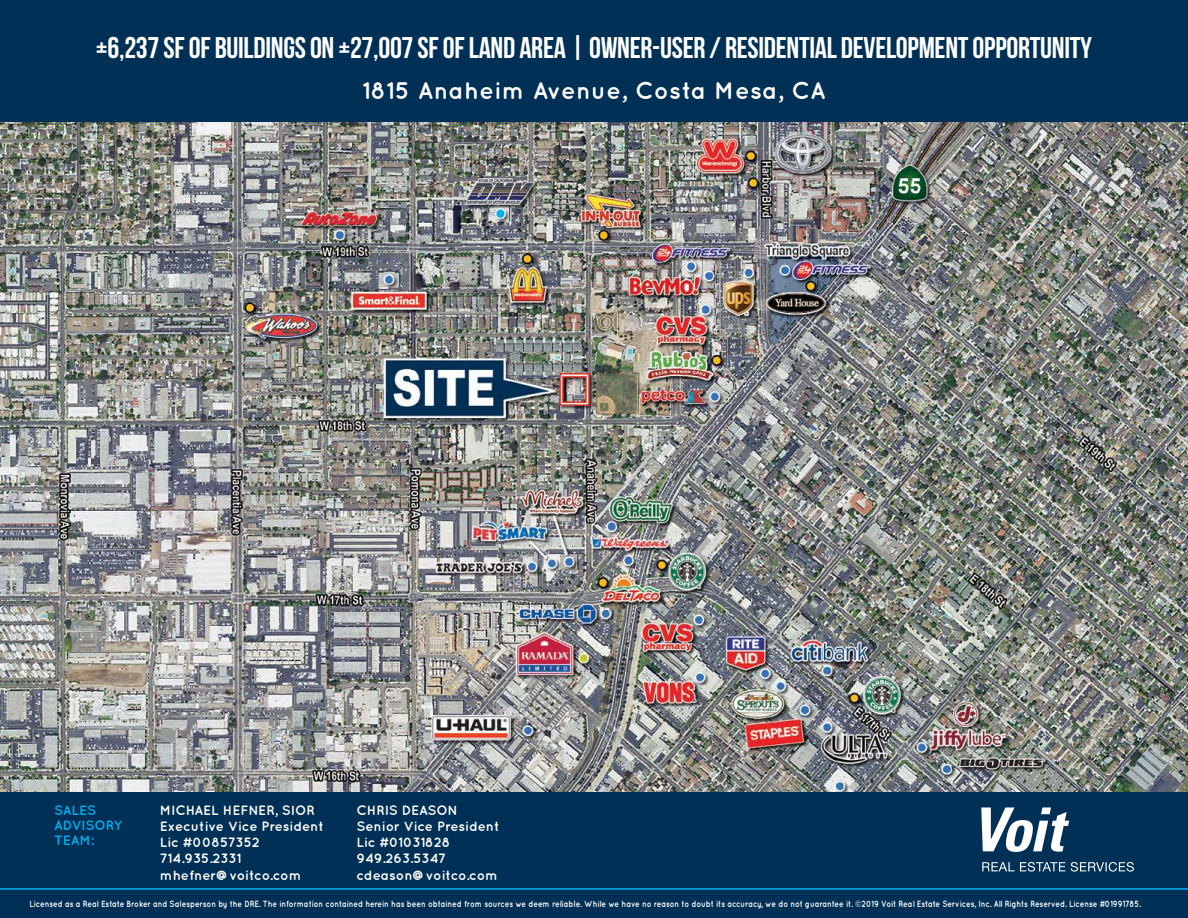
<style>
.page{position:relative;width:1188px;height:918px;background:#fff}
.page>*{position:absolute;margin:0;border:0;box-sizing:border-box;transform-origin:0 0}
.t1{font:700 30px "Bebas Neue";letter-spacing:-.01em;color:#fff}
.t2{font:700 24px "Quicksand";letter-spacing:.02em;color:#fff}
.t3{font:700 13.5px/16.2px "Quicksand";color:#fff}
.t4{font:700 13.5px/15px "Quicksand";color:#00aeef}
.t5{font:700 9px "Quicksand";letter-spacing:-.005em;color:#fff;scale:.85 1}
</style>
<div class="page">
<div style="left:0;top:0;width:1188px;height:123px;background:#003055"></div>
<div style="left:0;top:791px;width:1188px;height:127px;background:#003055"></div>
<img style="left:0;top:123px;width:1188px;height:668px">
<svg style="left:982px;top:862px;width:83px;height:10px"></svg>
<svg style="left:1071px;top:862px;width:63px;height:10px"></svg>
<svg style="left:981px;top:807px;width:88px;height:45px"></svg>
<hr style="left:0;top:888px;width:1188px;height:2px;background:#00aeef">
<h1 class="t1" style="left:96px;top:31px;width:998px">±6,237 SF OF BUILDINGS ON ±27,007 SF OF LAND AREA | OWNER-USER / RESIDENTIAL DEVELOPMENT OPPORTUNITY</h1>
<h2 class="t2" style="left:362px;top:76px;width:465px">1815 Anaheim Avenue, Costa Mesa, CA</h2>
<h3 class="t4" style="left:54px;top:802px;width:70px">SALES<br>ADVISORY<br>TEAM:</h3>
<h3 class="t3" style="left:160px;top:801px;width:166px">MICHAEL HEFNER, SIOR<br>Executive Vice President<br>Lic #00857352<br>714.935.2331 mhefner@voitco.com</h3>
<h3 class="t3" style="left:356px;top:801px;width:145px">CHRIS DEASON<br>Senior Vice President<br>Lic #01031828<br>949.263.5347 cdeason@voitco.com</h3>
<p class="t5" style="left:29px;top:898px;width:1309px">Licensed as a Real Estate Broker and Salesperson by the DRE. The information contained herein has been obtained from sources we deem reliable. While we have no reason to doubt its accuracy, we do not guarantee it. ©2019 Voit Real Estate Services, Inc. All Rights Reserved. License #01991785.</p>
</div>
